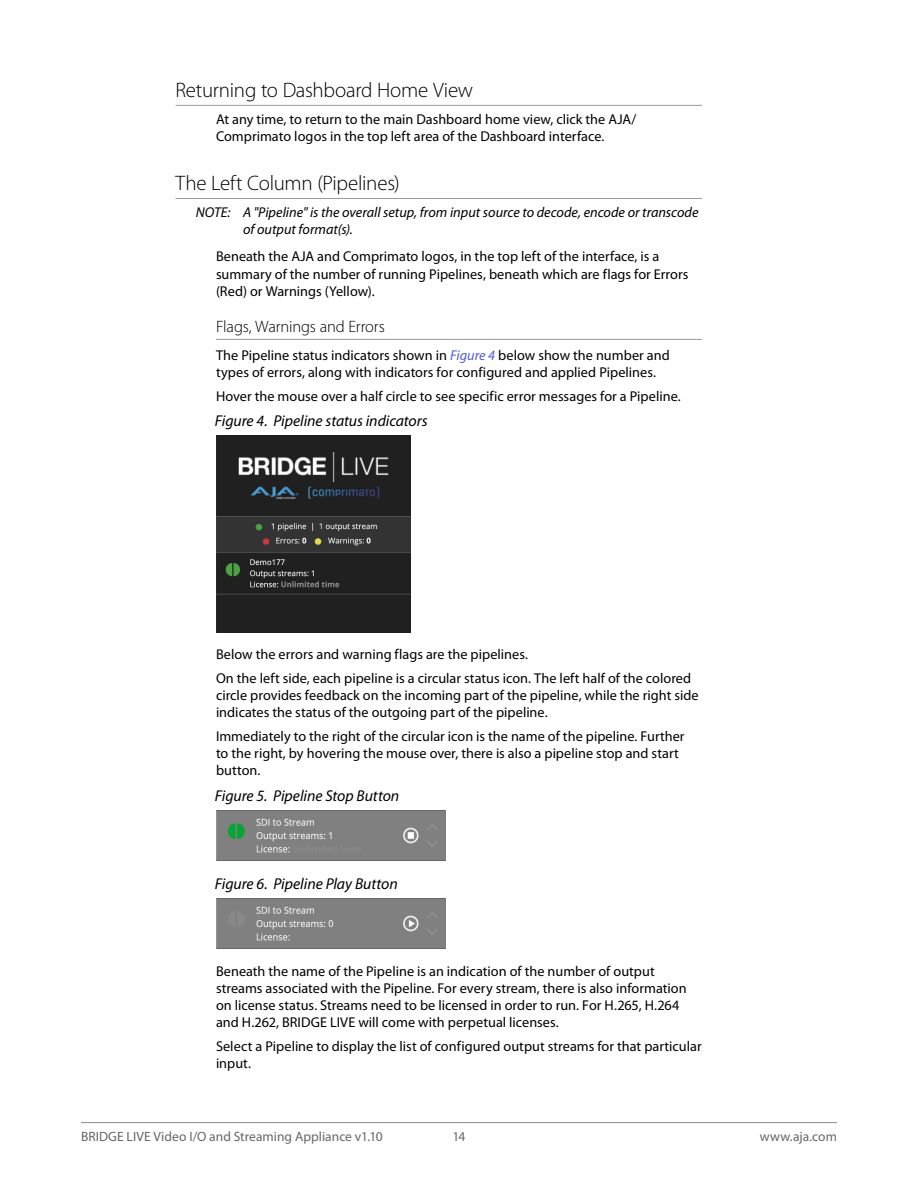
<style>
.page{position:relative;width:918px;height:1188px;background:#fff}
.page>*{position:absolute;margin:0;border:0;box-sizing:border-box;transform-origin:0 0}
._3Head{font:300 21px "Myriad Pro";letter-spacing:-.015em;color:#000}
._4Head{font:300 16.5px "Myriad Pro";letter-spacing:-.01em;color:#000}
.t1{font:italic 15.75px "Myriad Pro";letter-spacing:-.005em;color:#000}
.Body{font:14.25px/17.1px "Myriad Pro";color:#000}
.NOTE{font:italic 14.25px/17.1px "Myriad Pro";color:#000}
.t2{font:13.5px "Myriad Pro";letter-spacing:.005em;color:#666}
.s1{font-style:italic;color:#4f5cd6}
</style>
<div class="page">
<hr style="left:81px;top:1122px;width:756px;height:1px;background:#999">
<hr style="left:176px;top:105px;width:526px;height:1px;background:#999">
<hr style="left:176px;top:198px;width:526px;height:1px;background:#999">
<hr style="left:216px;top:339px;width:486px;height:1px;background:#999">
<img style="left:216px;top:436px;width:194px;height:196px">
<img style="left:216px;top:811px;width:229px;height:49px">
<img style="left:216px;top:899px;width:229px;height:50px">
<p class="_3Head" style="left:176px;top:78px;width:299px">Returning to Dashboard Home View</p>
<p class="Body" style="left:216px;top:110px;width:422px">At any time, to return to the main Dashboard home view, click the AJA/<br>Comprimato logos in the top left area of the Dashboard interface.</p>
<p class="_3Head" style="left:176px;top:171px;width:226px">The Left Column (Pipelines)</p>
<p class="NOTE" style="left:243px;top:204px;width:457px;text-indent:-47px">NOTE: A "Pipeline" is the overall setup, from input source to decode, encode or transcode of output format(s).</p>
<p class="Body" style="left:216px;top:248px;width:474px">Beneath the AJA and Comprimato logos, in the top left of the interface, is a summary of the number of running Pipelines, beneath which are flags for Errors (Red) or Warnings (Yellow).</p>
<p class="_4Head" style="left:216px;top:318px;width:170px">Flags, Warnings and Errors</p>
<p class="Body" style="left:216px;top:346px;width:455px">The Pipeline status indicators shown in <span class="s1">Figure 4</span> below show the number and types of errors, along with indicators for configured and applied Pipelines.</p>
<p class="Body" style="left:216px;top:387px;width:466px">Hover the mouse over a half circle to see specific error messages for a Pipeline.</p>
<p class="t1" style="left:215px;top:411px;width:215px">Figure 4. Pipeline status indicators</p>
<p class="Body" style="left:216px;top:646px;width:314px">Below the errors and warning flags are the pipelines.</p>
<p class="Body" style="left:216px;top:670px;width:484px">On the left side, each pipeline is a circular status icon. The left half of the colored circle provides feedback on the incoming part of the pipeline, while the right side indicates the status of the outgoing part of the pipeline.</p>
<p class="Body" style="left:216px;top:728px;width:470px">Immediately to the right of the circular icon is the name of the pipeline. Further to the right, by hovering the mouse over, there is also a pipeline stop and start button.</p>
<p class="t1" style="left:215px;top:786px;width:186px">Figure 5. Pipeline Stop Button</p>
<p class="t1" style="left:215px;top:874px;width:185px">Figure 6. Pipeline Play Button</p>
<p class="Body" style="left:216px;top:962px;width:472px">Beneath the name of the Pipeline is an indication of the number of output streams associated with the Pipeline. For every stream, there is also information on license status. Streams need to be licensed in order to run. For H.265, H.264 and H.262, BRIDGE LIVE will come with perpetual licenses.</p>
<p class="Body" style="left:216px;top:1037px;width:487px">Select a Pipeline to display the list of configured output streams for that particular input.</p>
<p class="t2" style="left:81px;top:1128px;width:303px">BRIDGE LIVE Video I/O and Streaming Appliance v1.10</p>
<p class="t2" style="left:452px;top:1128px;width:15px">14</p>
<p class="t2" style="left:760px;top:1128px;width:79px">www.aja.com</p>
</div>
